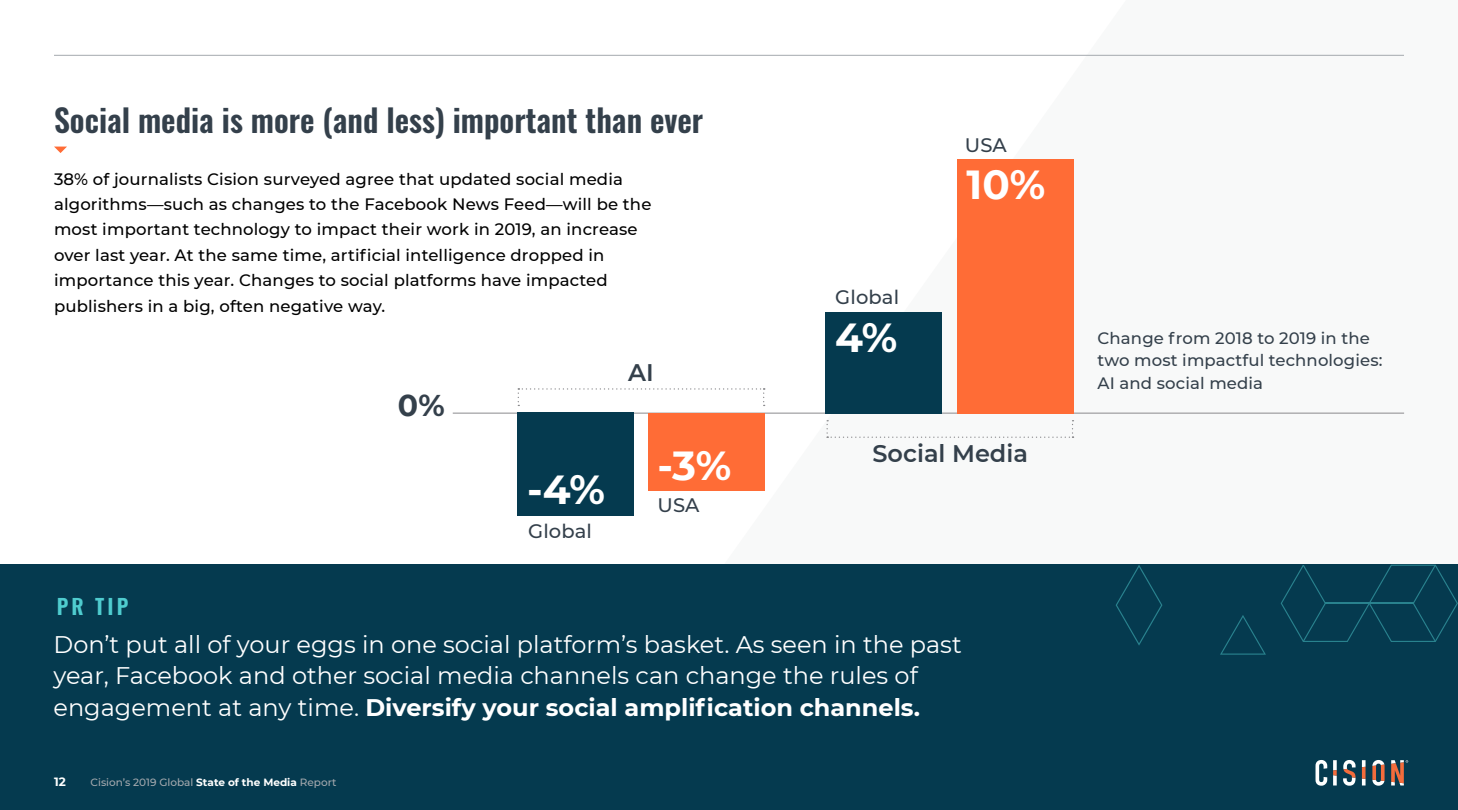
<style>
.page{position:relative;width:1458px;height:810px;background:#fff}
.page>*{position:absolute;margin:0;border:0;box-sizing:border-box;transform-origin:0 0}
.t1{font:700 40.5px "Montserrat";color:#fff}
.t2{font:600 31.5px "Oswald";color:#34404b}
.t3{font:700 30px "Montserrat";color:#34404b}
.t4{font:24px/31.5px "Montserrat";color:#fff}
.t5{font:600 24px "Montserrat";color:#34404b}
.t6{font:600 21px "Oswald";color:#4fcccf}
.t7{font:500 19.5px "Montserrat";letter-spacing:.005em;color:#34404b}
.t8{font:500 16.5px/25.5px "Montserrat";letter-spacing:.01em;color:#000}
.t9{font:500 16.5px/22.5px "Montserrat";letter-spacing:.005em;color:#34404b}
.t10{font:700 12px "Montserrat";color:#fff}
.t11{font:500 10.5px "Montserrat";color:#a4a9ae}
.s1{font-weight:700}
.s2{font-weight:700;color:#fff}
</style>
<div class="page">
<div style="left:0;top:733px;width:1458px;height:77px;background:#053a4f"></div>
<svg style="left:1333px;top:760px;width:4px;height:10px"></svg>
<svg style="left:1333px;top:776px;width:4px;height:10px"></svg>
<svg style="left:1333px;top:770px;width:4px;height:6px"></svg>
<svg style="left:1343px;top:760px;width:13px;height:26px"></svg>
<svg style="left:1362px;top:779px;width:4px;height:7px"></svg>
<svg style="left:1362px;top:760px;width:4px;height:7px"></svg>
<svg style="left:1362px;top:767px;width:4px;height:12px"></svg>
<svg style="left:1372px;top:760px;width:13px;height:26px"></svg>
<svg style="left:1316px;top:760px;width:11px;height:26px"></svg>
<svg style="left:1391px;top:760px;width:17px;height:26px"></svg>
<svg style="left:604px;top:54px;width:854px;height:511px"></svg>
<hr style="left:54px;top:55px;width:1350px;height:1px;background:#a4a9ae">
<svg style="left:518px;top:388px;width:247px;height:18px"></svg>
<svg style="left:827px;top:420px;width:247px;height:18px"></svg>
<div style="left:0;top:565px;width:1458px;height:191px;background:#053a4f"></div>
<svg style="left:54px;top:147px;width:13px;height:6px"></svg>
<hr style="left:453px;top:413px;width:951px;height:1px;background:#8a8a8d">
<div style="left:957px;top:159px;width:116px;height:255px;background:#ff6c36"></div>
<div style="left:648px;top:413px;width:116px;height:77px;background:#ff6c36"></div>
<div style="left:518px;top:413px;width:116px;height:103px;background:#053a4f"></div>
<svg style="left:1281px;top:565px;width:177px;height:77px"></svg>
<svg style="left:1220px;top:615px;width:46px;height:40px"></svg>
<svg style="left:1116px;top:565px;width:46px;height:80px"></svg>
<div style="left:826px;top:312px;width:116px;height:101px;background:#053a4f"></div>
<h2 class="t2" style="left:54px;top:99px;width:651px">Social media is more (and less) important than ever</h2>
<p class="t8" style="left:54px;top:165px;width:599px">38% of journalists Cision surveyed agree that updated social media algorithms—such as changes to the Facebook News Feed—will be the most important technology to impact their work in 2019, an increase over last year. At the same time, artificial intelligence dropped in importance this year. Changes to social platforms have impacted publishers in a big, often negative way.</p>
<h3 class="t3" style="left:398px;top:384px;width:48px">0%</h3>
<h3 class="t5" style="left:628px;top:356px;width:27px">AI</h3>
<h1 class="t1" style="left:527px;top:461px;width:80px">-4%</h1>
<p class="t7" style="left:528px;top:517px;width:65px">Global</p>
<h1 class="t1" style="left:658px;top:437px;width:75px">-3%</h1>
<p class="t7" style="left:657px;top:492px;width:44px">USA</p>
<p class="t7" style="left:965px;top:131px;width:44px">USA</p>
<p class="t7" style="left:835px;top:283px;width:65px">Global</p>
<h1 class="t1" style="left:835px;top:309px;width:64px">4%</h1>
<h1 class="t1" style="left:966px;top:155px;width:80px">10%</h1>
<h3 class="t5" style="left:873px;top:436px;width:157px">Social Media</h3>
<p class="t6" style="left:57px;top:595px;width:73px">PR TIP</p>
<h3 class="t4" style="left:54px;top:628px;width:910px">Don’t put all of your eggs in one social platform’s basket. As seen in the past year, Facebook and other social media channels can change the rules of engagement at any time. <span class="s1">Diversify your social amplification channels.</span></h3>
<p class="t10" style="left:54px;top:773px;width:13px">12</p>
<p class="t11" style="left:91px;top:775px;width:247px">Cision’s 2019 Global <span class="s2">State of the Media</span> Report</p>
<p class="t9" style="left:1098px;top:326px;width:286px">Change from 2018 to 2019 in the two most impactful technologies:<br>AI and social media</p>
</div>
